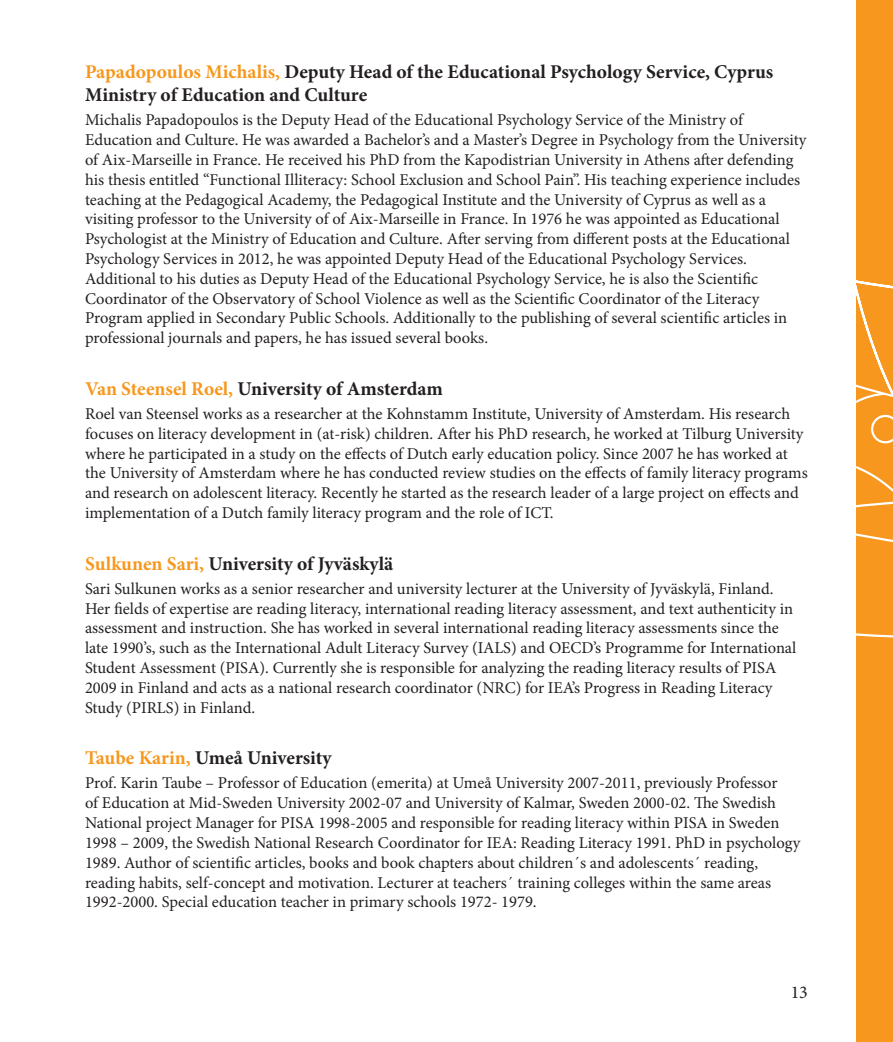
<style>
.page{position:relative;width:893px;height:1042px;background:#fff}
.page>*{position:absolute;margin:0;border:0;box-sizing:border-box;transform-origin:0 0}
.t1{font:700 19.5px/23.4px "Minion Pro";color:#231f20}
.t2{font:18px "Minion Pro";color:#231f20}
.t3{font:16.5px/19.8px "Minion Pro";color:#231f20}
.s1{color:#f7971d}
</style>
<div class="page">
<div style="left:856px;top:0;width:37px;height:1042px;background:#f7971d"></div>
<svg style="left:856px;top:280px;width:37px;height:358px"></svg>
<p class="t1" style="left:85px;top:60px;width:690px"><span class="s1">Papadopoulos Michalis,</span> Deputy Head of the Educational Psychology Service, Cyprus<br>Ministry of Education and Culture</p>
<p class="t3" style="left:85px;top:110px;width:723px">Michalis Papadopoulos is the Deputy Head of the Educational Psychology Service of the Ministry of Education and Culture. He was awarded a Bachelor’s and a Master’s Degree in Psychology from the University of Aix-Marseille in France. He received his PhD from the Kapodistrian University in Athens after defending his thesis entitled “Functional Illiteracy: School Exclusion and School Pain”. His teaching experience includes teaching at the Pedagogical Academy, the Pedagogical Institute and the University of Cyprus as well as a visiting professor to the University of of Aix-Marseille in France. In 1976 he was appointed as Educational Psychologist at the Ministry of Education and Culture. After serving from different posts at the Educational Psychology Services in 2012, he was appointed Deputy Head of the Educational Psychology Services.<br>Additional to his duties as Deputy Head of the Educational Psychology Service, he is also the Scientific Coordinator of the Observatory of School Violence as well as the Scientific Coordinator of the Literacy Program applied in Secondary Public Schools. Additionally to the publishing of several scientific articles in professional journals and papers, he has issued several books.</p>
<p class="t1" style="left:85px;top:377px;width:359px"><span class="s1">Van Steensel Roel,</span> University of Amsterdam</p>
<p class="t3" style="left:85px;top:404px;width:724px">Roel van Steensel works as a researcher at the Kohnstamm Institute, University of Amsterdam. His research focuses on literacy development in (at-risk) children. After his PhD research, he worked at Tilburg University where he participated in a study on the effects of Dutch early education policy. Since 2007 he has worked at the University of Amsterdam where he has conducted review studies on the effects of family literacy programs and research on adolescent literacy. Recently he started as the research leader of a large project on effects and implementation of a Dutch family literacy program and the role of ICT.</p>
<p class="t1" style="left:85px;top:551px;width:310px"><span class="s1">Sulkunen Sari,</span> University of Jyväskylä</p>
<p class="t3" style="left:85px;top:579px;width:713px">Sari Sulkunen works as a senior researcher and university lecturer at the University of Jyväskylä, Finland.<br>Her fields of expertise are reading literacy, international reading literacy assessment, and text authenticity in assessment and instruction. She has worked in several international reading literacy assessments since the late 1990’s, such as the International Adult Literacy Survey (IALS) and OECD’s Programme for International Student Assessment (PISA). Currently she is responsible for analyzing the reading literacy results of PISA 2009 in Finland and acts as a national research coordinator (NRC) for IEA’s Progress in Reading Literacy Study (PIRLS) in Finland.</p>
<p class="t1" style="left:85px;top:746px;width:248px"><span class="s1">Taube Karin,</span> Umeå University</p>
<p class="t3" style="left:85px;top:773px;width:717px">Prof. Karin Taube – Professor of Education (emerita) at Umeå University 2007-2011, previously Professor<br>of Education at Mid-Sweden University 2002-07 and University of Kalmar, Sweden 2000-02. The Swedish National project Manager for PISA 1998-2005 and responsible for reading literacy within PISA in Sweden 1998 – 2009, the Swedish National Research Coordinator for IEA: Reading Literacy 1991. PhD in psychology 1989. Author of scientific articles, books and book chapters about children´s and adolescents´ reading, reading habits, self-concept and motivation. Lecturer at teachers´ training colleges within the same areas 1992-2000. Special education teacher in primary schools 1972- 1979.</p>
<p class="t2" style="left:791px;top:980px;width:19px">13</p>
</div>
